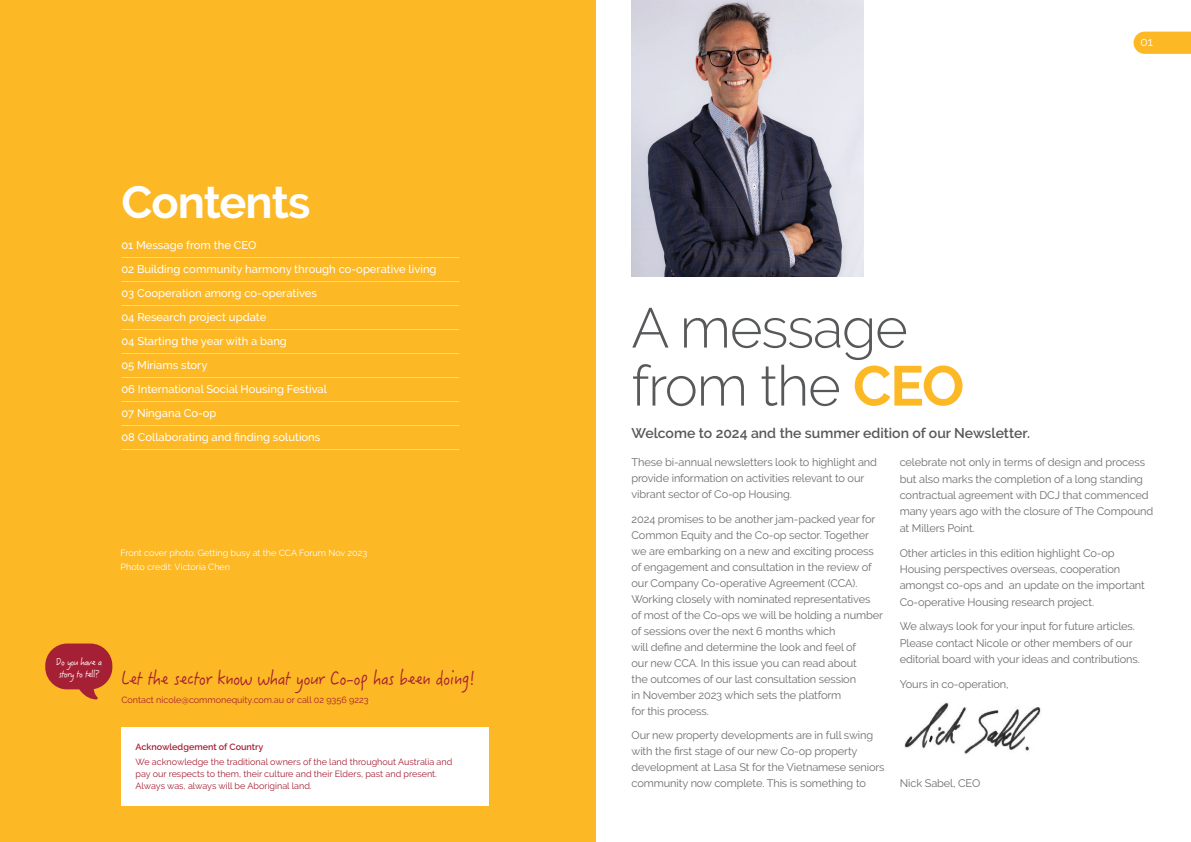
<style>
.page{position:relative;width:1191px;height:842px;background:#fff}
.page>*{position:absolute;margin:0;border:0;box-sizing:border-box;transform-origin:0 0}
.t1{font:300 56px/58px "Raleway";letter-spacing:-.02em;color:#57585a}
.t2{font:700 45px "Raleway";letter-spacing:-.02em;color:#fff}
.t3{font:18px "Hanzi Pen SC W3";letter-spacing:-.03em;color:#a62035}
.t4{font:600 14px "Raleway";color:#57585a}
.t5{font:12px "Raleway";color:#fff}
.t6{font:500 11.2px "Raleway";color:#fff}
.t7{font:11px/16px "Raleway";letter-spacing:-.01em;color:#6c6d70}
.t8{font:9.5px/12px "Hanzi Pen SC W3";letter-spacing:-.06em;color:#fff}
.t9{font:9px/12px "Raleway";color:#a62035}
.t10{font:9px "Raleway";color:#fff}
.t11{font:600 9px "Raleway";color:#a62035}
.s1{color:#fff}
.s2{font-weight:700;color:#fcb825}
</style>
<div class="page">
<img style="left:904px;top:702px;width:137px;height:52px">
<img style="left:631px;top:0;width:233px;height:277px">
<div style="left:0;top:0;width:595px;height:842px;background:#fcb825"></div>
<svg style="left:1133px;top:32px;width:58px;height:22px"></svg>
<div style="left:121px;top:728px;width:368px;height:78px;background:#fff"></div>
<hr style="left:121px;top:257px;width:338px;height:1px;background:#fed894">
<hr style="left:121px;top:281px;width:338px;height:1px;background:#fed894">
<hr style="left:121px;top:305px;width:338px;height:1px;background:#fed894">
<hr style="left:121px;top:329px;width:338px;height:1px;background:#fed894">
<hr style="left:121px;top:353px;width:338px;height:1px;background:#fed894">
<hr style="left:121px;top:377px;width:338px;height:1px;background:#fed894">
<hr style="left:121px;top:401px;width:338px;height:1px;background:#fed894">
<hr style="left:121px;top:425px;width:338px;height:1px;background:#fed894">
<hr style="left:121px;top:449px;width:338px;height:1px;background:#fed894">
<svg style="left:45px;top:643px;width:67px;height:56px"></svg>
<p class="t2" style="left:121px;top:177px;width:191px">Contents</p>
<p class="t6" style="left:121px;top:239px;width:137px">01 Message from the CEO</p>
<p class="t6" style="left:121px;top:263px;width:317px">02 Building community harmony through co-operative living</p>
<p class="t6" style="left:121px;top:287px;width:197px">03 Cooperation among co-operatives</p>
<p class="t6" style="left:121px;top:311px;width:146px">04 Research project update</p>
<p class="t6" style="left:121px;top:335px;width:167px">04 Starting the year with a bang</p>
<p class="t6" style="left:121px;top:359px;width:88px">05 Miriams story</p>
<p class="t6" style="left:121px;top:383px;width:207px">06 International Social Housing Festival</p>
<p class="t6" style="left:121px;top:407px;width:97px">07 Ningana Co-op</p>
<p class="t6" style="left:121px;top:431px;width:201px">08 Collaborating and finding solutions</p>
<p class="t10" style="left:120px;top:547px;width:248px">Front cover photo: Getting busy at the CCA Forum Nov 2023</p>
<p class="t10" style="left:120px;top:562px;width:111px">Photo credit: Victoria Chen</p>
<p class="t8" style="left:56px;top:655px;width:47px">Do you have a story to tell?</p>
<p class="t3" style="left:121px;top:667px;width:356px">Let the sector know what your Co-op has been doing!</p>
<p class="t9" style="left:121px;top:694px;width:250px">Contact nicole@commonequity.com.au or call 02 9356 9223<span class="s1">.</span></p>
<p class="t11" style="left:135px;top:742px;width:129px">Acknowledgement of Country</p>
<p class="t9" style="left:135px;top:756px;width:318px">We acknowledge the traditional owners of the land throughout Australia and pay our respects to them, their culture and their Elders, past and present.<br>Always was, always will be Aboriginal land.</p>
<p class="t1" style="left:631px;top:299px;width:334px">A message from the <span class="s2">CEO</span></p>
<p class="t4" style="left:631px;top:425px;width:400px">Welcome to 2024 and the summer edition of our Newsletter.</p>
<p class="t5" style="left:1140px;top:35px;width:14px">01</p>
<p class="t7" style="left:631px;top:454px;width:247px">These bi-annual newsletters look to highlight and provide information on activities relevant to our vibrant sector of Co-op Housing.</p>
<p class="t7" style="left:631px;top:511px;width:253px">2024 promises to be another jam-packed year for Common Equity and the Co-op sector. Together we are embarking on a new and exciting process of engagement and consultation in the review of our Company Co-operative Agreement (CCA).<br>Working closely with nominated representatives of most of the Co-ops we will be holding a number of sessions over the next 6 months which<br>will define and determine the look and feel of<br>our new CCA. In this issue you can read about<br>the outcomes of our last consultation session<br>in November 2023 which sets the platform<br>for this process.</p>
<p class="t7" style="left:631px;top:727px;width:255px">Our new property developments are in full swing with the first stage of our new Co-op property development at Lasa St for the Vietnamese seniors community now complete. This is something to</p>
<p class="t7" style="left:899px;top:454px;width:255px;line-height:16.3px">celebrate not only in terms of design and process but also marks the completion of a long standing contractual agreement with DCJ that commenced many years ago with the closure of The Compound at Millers Point.</p>
<p class="t7" style="left:899px;top:544px;width:246px;line-height:16.3px">Other articles in this edition highlight Co-op Housing perspectives overseas, cooperation amongst co-ops and an update on the important Co-operative Housing research project.</p>
<p class="t7" style="left:899px;top:618px;width:242px;line-height:16.3px">We always look for your input for future articles.<br>Please contact Nicole or other members of our editorial board with your ideas and contributions.</p>
<p class="t7" style="left:899px;top:676px;width:110px">Yours in co-operation,</p>
<p class="t7" style="left:899px;top:775px;width:82px">Nick Sabel, CEO</p>
</div>
